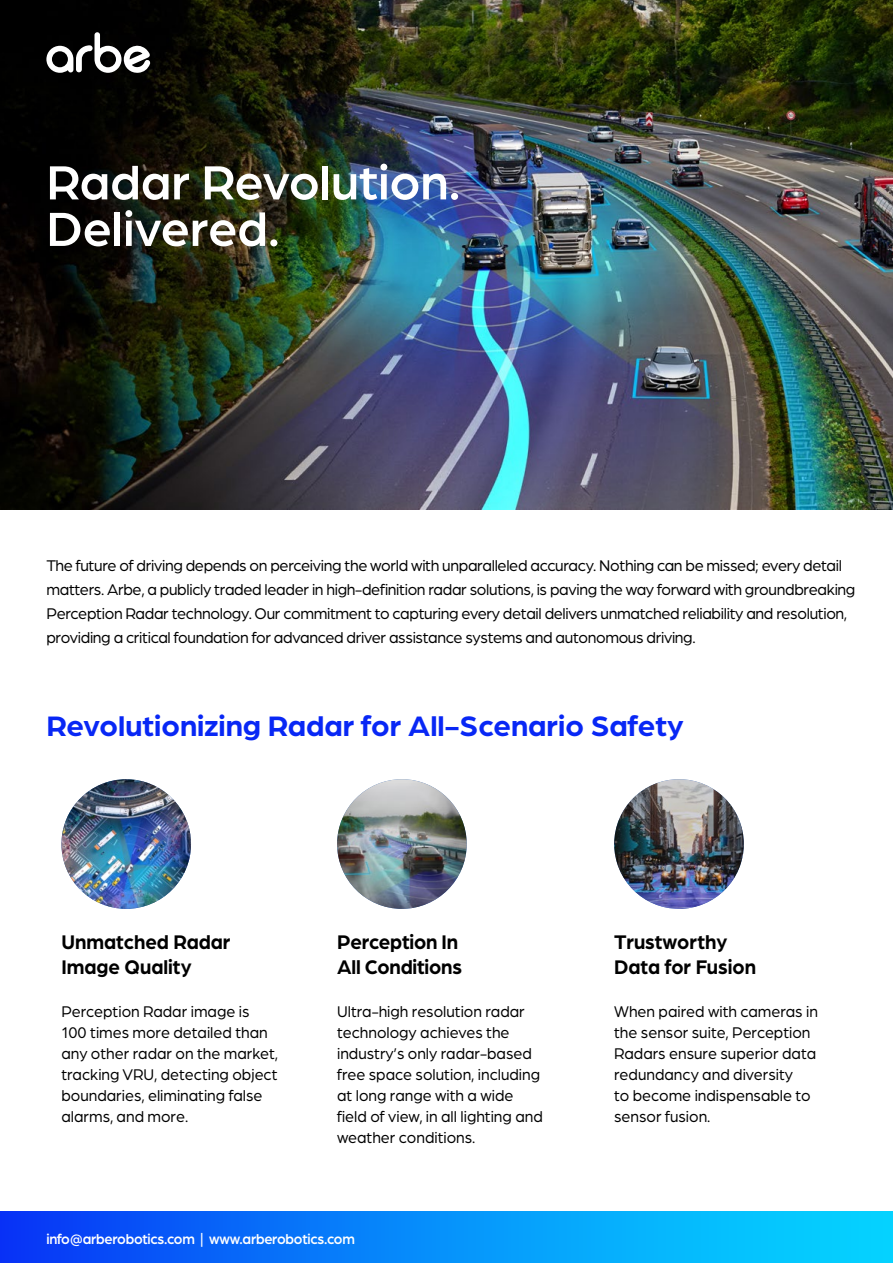
<style>
.page{position:relative;width:893px;height:1263px;background:#fff}
.page>*{position:absolute;margin:0;border:0;box-sizing:border-box;transform-origin:0 0}
.t1{font:500 51px/46.5px "Arboria";color:#fff}
.t2{font:700 30px "Arboria";color:#0827f5}
.t3{font:700 21px/25.2px "Arboria";color:#000;scale:.96 1}
.t4{font:16.5px/21px "Arboria";letter-spacing:-.01em;color:#000;scale:.96 1}
.t5{font:16.5px/24px "Arboria";letter-spacing:-.01em;color:#000}
.t6{font:500 15px "Arboria";letter-spacing:-.02em;color:#fff;scale:.96 1}
</style>
<div class="page">
<img style="left:0;top:0;width:893px;height:509px">
<svg style="left:46px;top:32px;width:104px;height:42px"></svg>
<img style="left:337px;top:779px;width:130px;height:130px;border-radius:65px">
<img style="left:614px;top:779px;width:130px;height:130px;border-radius:65px">
<img style="left:61px;top:779px;width:130px;height:130px;border-radius:65px">
<div style="left:0;top:1211px;width:893px;height:52px;background:linear-gradient(to right,#083af6,#05dfff)"></div>
<h1 class="t1" style="left:46px;top:156px;width:416px">Radar Revolution.<br>Delivered.</h1>
<p class="t5" style="left:46px;top:553px;width:811px">The future of driving depends on perceiving the world with unparalleled accuracy. Nothing can be missed; every detail matters. Arbe, a publicly traded leader in high-definition radar solutions, is paving the way forward with groundbreaking Perception Radar technology. Our commitment to capturing every detail delivers unmatched reliability and resolution, providing a critical foundation for advanced driver assistance systems and autonomous driving.</p>
<h2 class="t2" style="left:46px;top:705px;width:639px">Revolutionizing Radar for All-Scenario Safety</h2>
<p class="t3" style="left:61px;top:928px;width:178px">Unmatched Radar<br>Image Quality</p>
<p class="t4" style="left:61px;top:1000px;width:227px">Perception Radar image is<br>100 times more detailed than any other radar on the market, tracking VRU, detecting object boundaries, eliminating false alarms, and more.</p>
<p class="t3" style="left:337px;top:928px;width:132px">Perception In<br>All Conditions</p>
<p class="t4" style="left:337px;top:1000px;width:216px">Ultra-high resolution radar technology achieves the industry’s only radar-based free space solution, including at long range with a wide field of view, in all lighting and weather conditions.</p>
<p class="t6" style="left:46px;top:1228px;width:323px">info@arberobotics.com | www.arberobotics.com</p>
<p class="t3" style="left:614px;top:928px;width:149px">Trustworthy<br>Data for Fusion</p>
<p class="t4" style="left:614px;top:1000px;width:214px">When paired with cameras in the sensor suite, Perception<br>Radars ensure superior data redundancy and diversity<br>to become indispensable to sensor fusion.</p>
</div>
